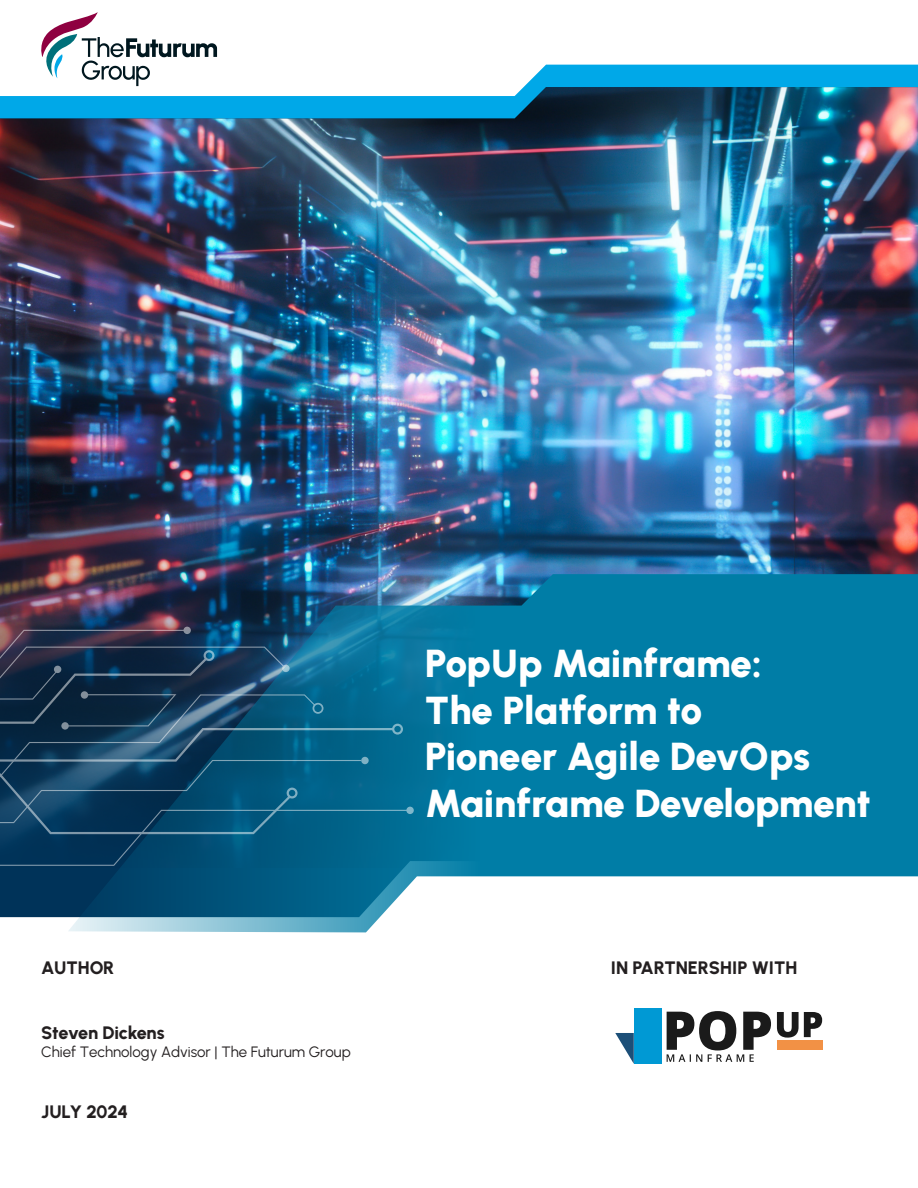
<style>
.page{position:relative;width:918px;height:1188px;background:#fff}
.page>*{position:absolute;margin:0;border:0;box-sizing:border-box;transform-origin:0 0}
.t1{font:900 39px/46.8px "Urbanist";letter-spacing:-.01em;color:#fff}
.t2{font:800 18px "Urbanist";letter-spacing:-.01em;color:#231f20}
.t3{font:15px "Urbanist";color:#231f20}
</style>
<div class="page">
<svg style="left:136px;top:65px;width:782px;height:22px;fill:#00a8e8"></svg>
<img style="left:0;top:87px;width:918px;height:780px">
<svg style="left:68px;top:574px;width:850px;height:358px;background:#2a88aa"></svg>
<svg style="left:0;top:627px;width:414px;height:239px;background:#114e6f"></svg>
<svg style="left:615px;top:1033px;width:19px;height:31px"></svg>
<svg style="left:777px;top:1012px;width:45px;height:26px"></svg>
<svg style="left:667px;top:1011px;width:104px;height:51px"></svg>
<div style="left:777px;top:1041px;width:45px;height:9px;background:#f29145"></div>
<div style="left:634px;top:1009px;width:27px;height:55px;background:#0099d4"></div>
<svg style="left:41px;top:12px;width:176px;height:74px"></svg>
<p class="t2" style="left:41px;top:955px;width:75px">AUTHOR</p>
<p class="t2" style="left:41px;top:1020px;width:125px">Steven Dickens</p>
<p class="t3" style="left:41px;top:1042px;width:311px">Chief Technology Advisor | The Futurum Group</p>
<p class="t2" style="left:41px;top:1099px;width:88px">JULY 2024</p>
<p class="t1" style="left:425px;top:638px;width:447px">PopUp Mainframe:<br>The Platform to<br>Pioneer Agile DevOps<br>Mainframe Development</p>
<p class="t2" style="left:611px;top:955px;width:188px">IN PARTNERSHIP WITH</p>
</div>
